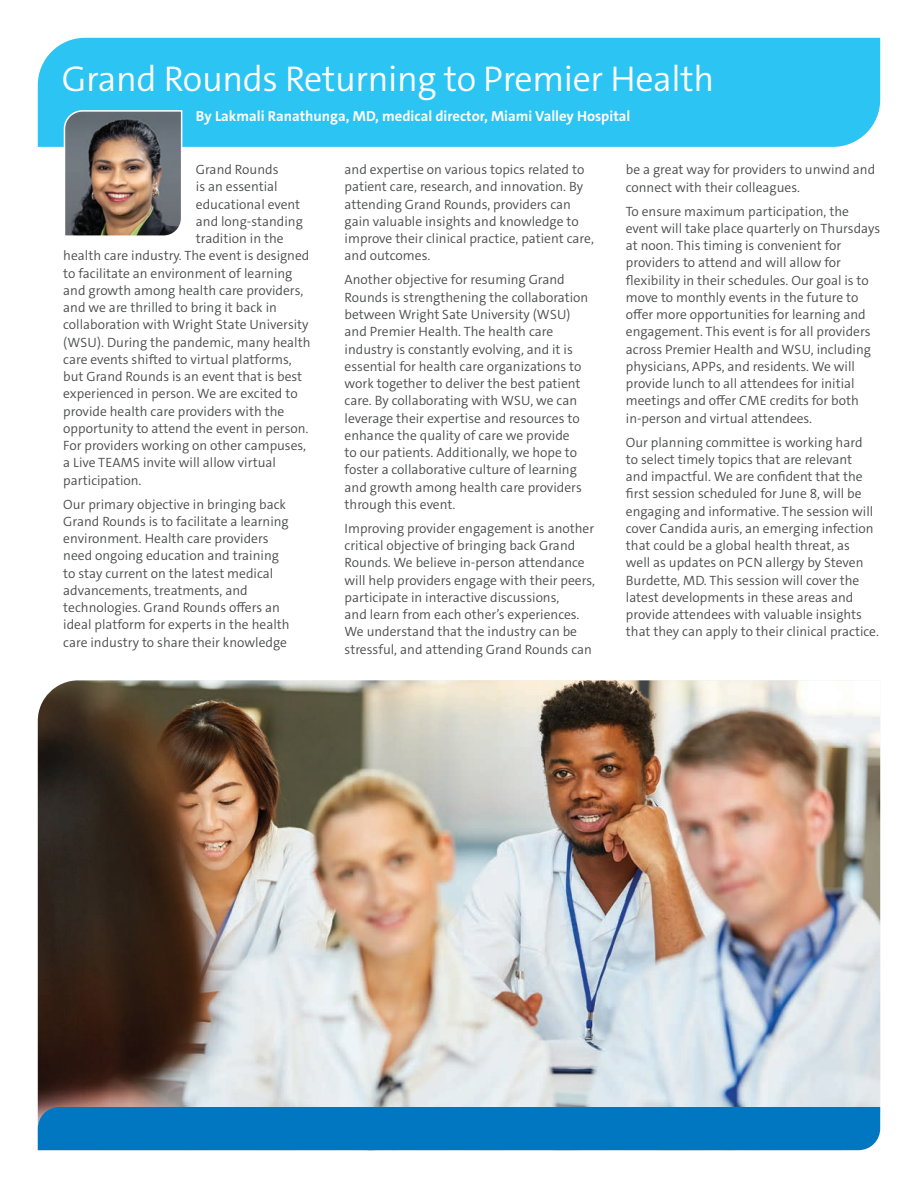
<style>
.page{position:relative;width:918px;height:1188px;background:#fff}
.page>*{position:absolute;margin:0;border:0;box-sizing:border-box;transform-origin:0 0}
.t1{font:300 36px "The Sans";letter-spacing:-.01em;color:#fff}
.t2{font:700 14.7px "The Sans";color:#fff}
.t3{font:300 13.5px/17.2px "The Sans";color:#4b4c4d}
</style>
<div class="page">
<img style="left:38px;top:680px;width:842px;height:427px">
<div style="left:38px;top:38px;width:842px;height:109px;background:#2bc4f3"></div>
<div style="left:38px;top:1107px;width:842px;height:43px;background:#0077c0"></div>
<img style="left:63px;top:109px;width:120px;height:127px">
<p class="t1" style="left:62px;top:56px;width:654px">Grand Rounds Returning to Premier Health</p>
<p class="t2" style="left:196px;top:107px;width:436px">By Lakmali Ranathunga, MD, medical director, Miami Valley Hospital</p>
<p class="t3" style="left:196px;top:161px;width:84px">Grand Rounds</p>
<p class="t3" style="left:196px;top:178px;width:83px">is an essential</p>
<p class="t3" style="left:196px;top:196px;width:106px">educational event</p>
<p class="t3" style="left:196px;top:213px;width:109px">and long-standing</p>
<p class="t3" style="left:196px;top:230px;width:89px">tradition in the</p>
<p class="t3" style="left:63px;top:247px;width:248px">health care industry. The event is designed</p>
<p class="t3" style="left:63px;top:265px;width:231px">to facilitate an environment of learning</p>
<p class="t3" style="left:63px;top:282px;width:242px">and growth among health care providers,</p>
<p class="t3" style="left:63px;top:299px;width:215px">and we are thrilled to bring it back in</p>
<p class="t3" style="left:63px;top:316px;width:247px">collaboration with Wright State University</p>
<p class="t3" style="left:63px;top:334px;width:249px">(WSU). During the pandemic, many health</p>
<p class="t3" style="left:63px;top:351px;width:230px">care events shifted to virtual platforms,</p>
<p class="t3" style="left:63px;top:368px;width:240px">but Grand Rounds is an event that is best</p>
<p class="t3" style="left:63px;top:385px;width:236px">experienced in person. We are excited to</p>
<p class="t3" style="left:63px;top:403px;width:223px">provide health care providers with the</p>
<p class="t3" style="left:63px;top:420px;width:247px">opportunity to attend the event in person.</p>
<p class="t3" style="left:63px;top:437px;width:244px">For providers working on other campuses,</p>
<p class="t3" style="left:63px;top:454px;width:214px">a Live TEAMS invite will allow virtual</p>
<p class="t3" style="left:63px;top:472px;width:80px">participation.</p>
<p class="t3" style="left:63px;top:496px;width:228px">Our primary objective in bringing back Grand Rounds is to facilitate a learning environment. Health care providers need ongoing education and training to stay current on the latest medical advancements, treatments, and technologies. Grand Rounds offers an ideal platform for experts in the health care industry to share their knowledge</p>
<p class="t3" style="left:345px;top:161px;width:251px">and expertise on various topics related to patient care, research, and innovation. By attending Grand Rounds, providers can gain valuable insights and knowledge to improve their clinical practice, patient care, and outcomes.</p>
<p class="t3" style="left:345px;top:271px;width:245px">Another objective for resuming Grand Rounds is strengthening the collaboration between Wright Sate University (WSU) and Premier Health. The health care industry is constantly evolving, and it is essential for health care organizations to work together to deliver the best patient care. By collaborating with WSU, we can leverage their expertise and resources to enhance the quality of care we provide<br>to our patients. Additionally, we hope to foster a collaborative culture of learning and growth among health care providers through this event.</p>
<p class="t3" style="left:345px;top:520px;width:252px">Improving provider engagement is another critical objective of bringing back Grand Rounds. We believe in-person attendance will help providers engage with their peers, participate in interactive discussions,<br>and learn from each other’s experiences.<br>We understand that the industry can be stressful, and attending Grand Rounds can</p>
<p class="t3" style="left:626px;top:161px;width:251px">be a great way for providers to unwind and connect with their colleagues.</p>
<p class="t3" style="left:626px;top:202px;width:256px">To ensure maximum participation, the event will take place quarterly on Thursdays at noon. This timing is convenient for providers to attend and will allow for flexibility in their schedules. Our goal is to move to monthly events in the future to offer more opportunities for learning and engagement. This event is for all providers across Premier Health and WSU, including physicians, APPs, and residents. We will provide lunch to all attendees for initial meetings and offer CME credits for both in-person and virtual attendees.</p>
<p class="t3" style="left:626px;top:434px;width:255px">Our planning committee is working hard<br>to select timely topics that are relevant<br>and impactful. We are confident that the first session scheduled for June 8, will be engaging and informative. The session will cover Candida auris, an emerging infection that could be a global health threat, as<br>well as updates on PCN allergy by Steven Burdette, MD. This session will cover the latest developments in these areas and provide attendees with valuable insights that they can apply to their clinical practice.</p>
</div>
